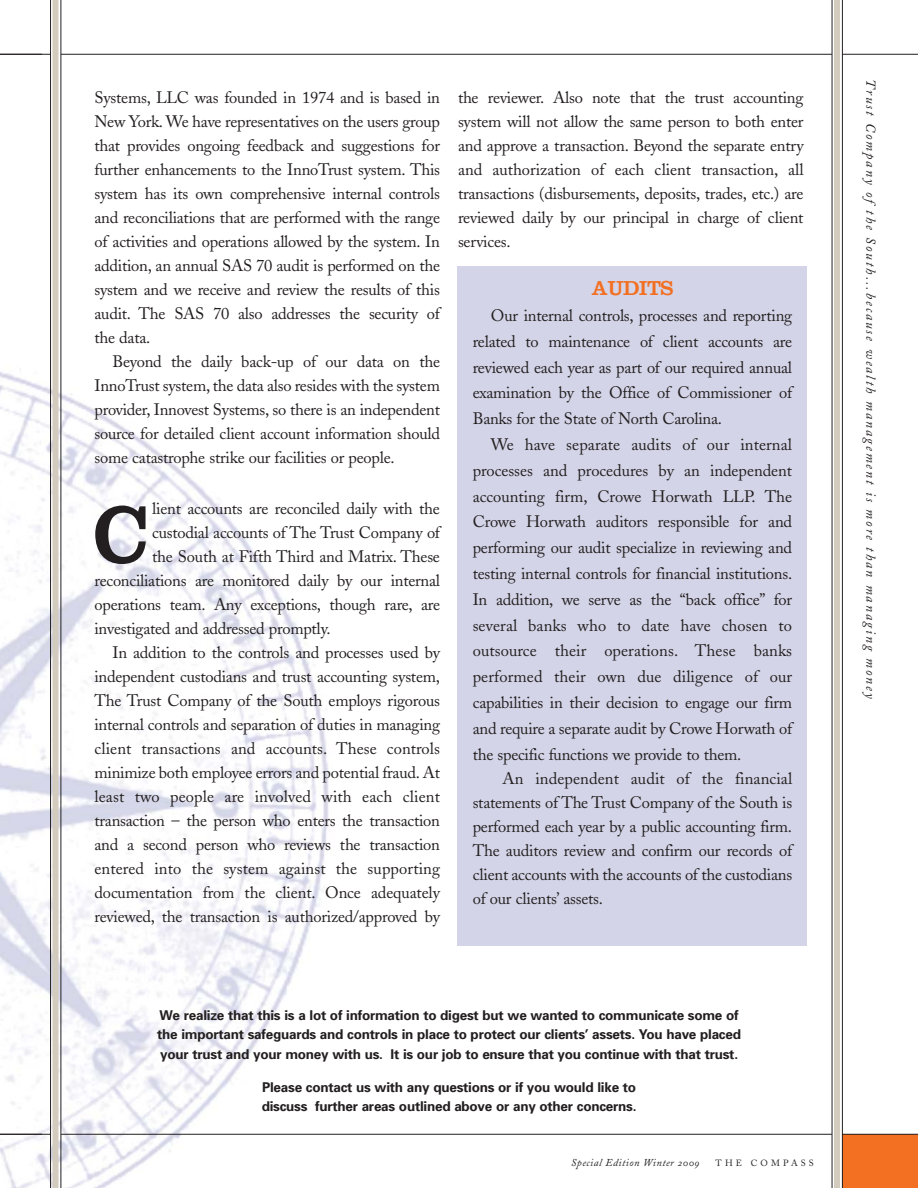
<style>
.page{position:relative;width:918px;height:1188px;background:#fff}
.page>*{position:absolute;margin:0;border:0;box-sizing:border-box;transform-origin:0 0}
.t1{font:83.25px "Clarendon";color:#231f20}
.t2{font:21px "Clarendon";letter-spacing:-.02em;color:#f36f21}
.t3{font:16.5px/24px "Adobe Caslon";letter-spacing:-.015em;color:#231f20;text-align:justify}
.t4{font:16.5px "Adobe Caslon";letter-spacing:.005em;color:#231f20}
.t5{font:700 13.5px/19.5px "Univers";letter-spacing:-.015em;color:#231f20}
.t6{font:italic 13.5px "Adobe Caslon";letter-spacing:.15em;color:#231f20}
.t7{font:italic 10.5px "Adobe Caslon";letter-spacing:.05em;color:#231f20}
.t8{font:9px "Adobe Caslon";letter-spacing:.35em;color:#231f20}
.s1{font-family:"Adobe Caslon Exp"}
</style>
<div class="page">
<img style="left:0;top:319px;width:341px;height:869px">
<div style="left:842px;top:1134px;width:76px;height:54px;background:#f36f21"></div>
<hr style="left:0;top:1134px;width:918px;height:1px;background:#231f20">
<hr style="left:0;top:54px;width:918px;height:1px;background:#231f20">
<svg style="left:51px;top:51px;width:10px;height:9px"></svg>
<svg style="left:51px;top:1131px;width:10px;height:9px"></svg>
<div style="left:832px;top:1131px;width:10px;height:9px;background:#fff"></div>
<div style="left:832px;top:51px;width:10px;height:9px;background:#fff"></div>
<div style="left:834px;top:0;width:6px;height:1188px;background:#d2cbbe"></div>
<hr style="left:832px;top:0;width:1px;height:1188px;background:#231f20">
<hr style="left:842px;top:0;width:1px;height:1188px;background:#231f20">
<div style="left:52px;top:0;width:6px;height:1188px;background:#d2cbbe"></div>
<hr style="left:50px;top:0;width:1px;height:1188px;background:#231f20">
<hr style="left:61px;top:0;width:1px;height:1188px;background:#231f20">
<div style="left:458px;top:266px;width:349px;height:679px;background:#d3d4e7"></div>
<p class="t3" style="left:94px;top:88px;width:347px">Systems, LLC was founded in 1974 and is based in New York. We have representatives on the users group that provides ongoing feedback and suggestions for further enhancements to the InnoTrust system. This system has its own comprehensive internal controls and reconciliations that are performed with the range of activities and operations allowed by the system. In addition, an annual SAS 70 audit is performed on the system and we receive and review the results of this audit. The SAS 70 also addresses the security of the data.</p>
<p class="t3" style="left:94px;top:352px;width:347px;text-indent:18px">Beyond the daily back-up of our data on the InnoTrust system, the data also resides with the system provider, Innovest Systems, so there is an independent source for detailed client account information should some catastrophe strike our facilities or people.</p>
<h1 class="t1" style="left:93px;top:506px;width:57px">C</h1>
<p class="t3" style="left:152px;top:499px;width:289px">lient accounts are reconciled daily with the</p>
<p class="t3" style="left:152px;top:523px;width:289px">custodial accounts of The Trust Company of</p>
<p class="t3" style="left:152px;top:547px;width:289px">the South at Fifth Third and Matrix. These</p>
<p class="t3" style="left:94px;top:571px;width:347px">reconciliations are monitored daily by our internal</p>
<p class="t3" style="left:94px;top:595px;width:347px">operations team. Any exceptions, though rare, are</p>
<p class="t3" style="left:94px;top:619px;width:238px">investigated and addressed promptly.</p>
<p class="t3" style="left:113px;top:643px;width:329px">In addition to the controls and processes used by</p>
<p class="t3" style="left:94px;top:667px;width:347px">independent custodians and trust accounting system,</p>
<p class="t3" style="left:94px;top:691px;width:347px">The Trust Company of the South employs rigorous</p>
<p class="t3" style="left:94px;top:715px;width:347px">internal controls and separation of duties in managing</p>
<p class="t3" style="left:94px;top:739px;width:347px">client transactions and accounts. These controls</p>
<p class="t3" style="left:94px;top:763px;width:347px">minimize both employee errors and potential fraud. At</p>
<p class="t4" style="left:94px;top:790px;width:347px">least two people are involved with each client</p>
<p class="t3" style="left:94px;top:811px;width:347px">transaction – the person who enters the transaction</p>
<p class="t3" style="left:94px;top:835px;width:347px">and a second person who reviews the transaction</p>
<p class="t4" style="left:94px;top:862px;width:347px">entered into the system against the supporting</p>
<p class="t3" style="left:94px;top:883px;width:347px">documentation from the client. Once adequately</p>
<p class="t3" style="left:94px;top:907px;width:347px">reviewed, the transaction is authorized/approved by</p>
<p class="t3" style="left:458px;top:88px;width:347px">the reviewer. Also note that the trust accounting system will not allow the same person to both enter and approve a transaction. Beyond the separate entry and authorization of each client transaction, all transactions (disbursements, deposits, trades, etc.) are reviewed daily by our principal in charge of client services.</p>
<p class="t2" style="left:591px;top:281px;width:84px">AUDITS</p>
<p class="t3" style="left:473px;top:305px;width:321px;line-height:25.8px;text-indent:18px">Our internal controls, processes and reporting related to maintenance of client accounts are reviewed each year as part of our required annual examination by the Office of Commissioner of Banks for the State of North Carolina.</p>
<p class="t3" style="left:473px;top:434px;width:321px;line-height:25.8px;text-indent:18px">We have separate audits of our internal processes and procedures by an independent accounting firm, Crowe Horwath LLP. The Crowe Horwath auditors responsible for and performing our audit specialize in reviewing and testing internal controls for financial institutions.<br>In addition, we serve as the “back office” for several banks who to date have chosen to outsource their operations. These banks performed their own due diligence of our capabilities in their decision to engage our firm and require a separate audit by Crowe Horwath of the specific functions we provide to them.</p>
<p class="t3" style="left:473px;top:768px;width:321px;text-indent:30px">An independent audit of the financial statements of The Trust Company of the South is performed each year by a public accounting firm.<br>The auditors review and confirm our records of client accounts with the accounts of the custodians of our clients’ assets.</p>
<p class="t5" style="left:157px;top:1006px;width:585px">We realize that this is a lot of information to digest but we wanted to communicate some of the important safeguards and controls in place to protect our clients’ assets. You have placed your trust and your money with us. It is our job to ensure that you continue with that trust.</p>
<p class="t5" style="left:262px;top:1078px;width:376px">Please contact us with any questions or if you would like to discuss further areas outlined above or any other concerns.</p>
<p class="t7" style="left:571px;top:1159px;width:130px">Special Edition Winter <span class="s1">2009</span></p>
<p class="t8" style="left:716px;top:1160px;width:100px">THE COMPASS</p>
<p class="t6" style="left:877px;top:79px;width:621px;rotate:90deg">Trust Company of the South...because wealth management is more than managing money</p>
</div>
